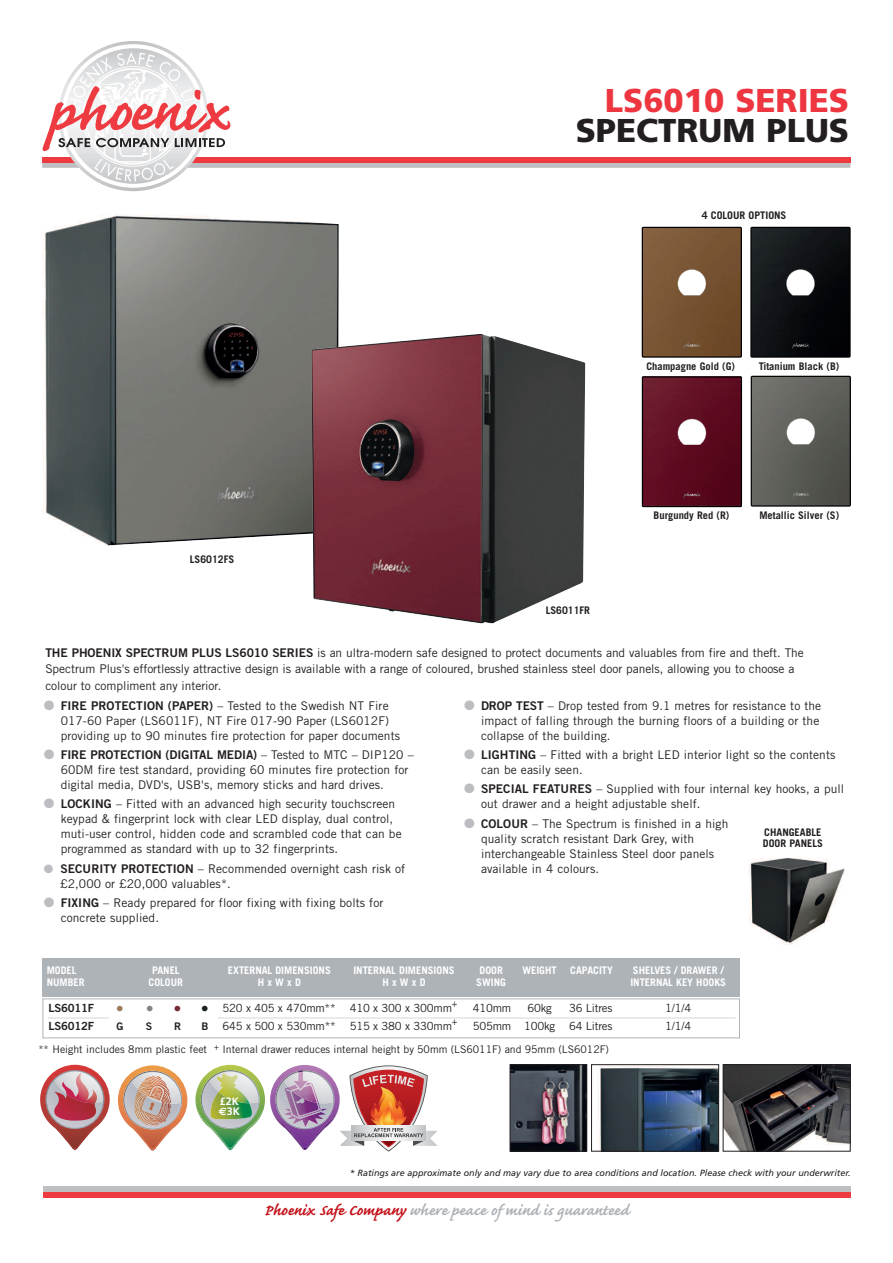
<style>
.page{position:relative;width:893px;height:1263px;background:#fff}
.page>*{position:absolute;margin:0;border:0;box-sizing:border-box;transform-origin:0 0}
.t1{font:900 33px "Frutiger";color:#ee3640}
.t2{font:900 33px "Frutiger";color:#231f20}
.t3{font:700 19.5px "Caflisch Script";color:#aeb3b8}
.t4{font:12px/15px "Trade Gothic";letter-spacing:.005em;color:#231f20}
.t5{font:12px "Trade Gothic Bold Two";letter-spacing:-.005em;color:#231f20}
.t6{font:11.25px "Trade Gothic";letter-spacing:-.02em;color:#231f20}
.t7{font:11.25px "Trade Gothic Bold Two";letter-spacing:-.02em;color:#231f20}
.t8{font:700 11.25px "Lato";color:#9b7c5d}
.t9{font:700 11.25px "Lato";color:#742b38}
.t10{font:700 10.8px/9.9px "Frutiger";color:#fff}
.t11{font:700 10.5px "Trade Gothic";color:#fff}
.t12{font:700 10.5px/10.5px "Trade Gothic";color:#231f20}
.t13{font:10.5px "Trade Gothic";color:#231f20}
.t14{font:10.5px "Trade Gothic Bold Two";color:#231f20}
.t15{font:10.5px "Trade Gothic";color:#231f20;scale:.9 1}
.t16{font:italic 9px "Frutiger";color:#231f20}
.s1{font-family:"Trade Gothic Bold Two"}
.s2{color:#bcbdc0}
.s3{font-family:"Trade Gothic"}
.s4{color:#848582}
.s5{color:#1b2023}
.s6{font-family:"Trade Gothic Bold Two";font-size:10.5px}
.s7{font-family:"Euro Sans"}
.s8{color:#c4121a}
</style>
<div class="page">
<svg style="left:750px;top:227px;width:101px;height:131px;background:#1a1d20"></svg>
<svg style="left:642px;top:227px;width:100px;height:131px;background:#79583a"></svg>
<svg style="left:751px;top:376px;width:100px;height:131px;background:#63635e"></svg>
<svg style="left:642px;top:376px;width:100px;height:131px;background:#61182a"></svg>
<div style="left:43px;top:1187px;width:807px;height:5px;background:#bebfc2"></div>
<div style="left:43px;top:1192px;width:807px;height:5px;background:#ee3a41"></div>
<svg style="left:42px;top:41px;width:808px;height:150px"></svg>
<div style="left:43px;top:998px;width:697px;height:40px;border:1px solid #aeb3b8"></div>
<div style="left:43px;top:958px;width:697px;height:38px;background:#aeb3b8"></div>
<hr style="left:48px;top:1017px;width:61px;height:1px;background:#d2d6d9">
<hr style="left:218px;top:1017px;width:518px;height:1px;background:#d2d6d9">
<img style="left:40px;top:1065px;width:70px;height:85px">
<img style="left:42px;top:1109px;width:66px;height:40px">
<img style="left:54px;top:1099px;width:42px;height:21px">
<img style="left:67px;top:1095px;width:30px;height:8px">
<img style="left:195px;top:1065px;width:242px;height:86px">
<svg style="left:118px;top:1065px;width:69px;height:86px"></svg>
<img style="left:136px;top:1095px;width:33px;height:30px">
<img style="left:138px;top:1083px;width:32px;height:21px">
<img style="left:135px;top:1096px;width:31px;height:26px">
<img style="left:145px;top:1076px;width:24px;height:15px">
<img style="left:42px;top:215px;width:297px;height:331px">
<img style="left:311px;top:334px;width:274px;height:289px">
<img style="left:512px;top:1066px;width:73px;height:83px">
<div style="left:510px;top:1064px;width:77px;height:87px;border:1px solid #231f20"></div>
<img style="left:597px;top:1066px;width:120px;height:83px">
<div style="left:591px;top:1064px;width:128px;height:87px;border:1px solid #231f20"></div>
<img style="left:725px;top:1066px;width:123px;height:83px">
<div style="left:723px;top:1064px;width:127px;height:87px;border:1px solid #231f20"></div>
<img style="left:749px;top:857px;width:96px;height:88px">
<h1 class="t1" style="left:605px;top:87px;width:246px">LS6010 SERIES</h1>
<h1 class="t2" style="left:576px;top:117px;width:275px">SPECTRUM PLUS</h1>
<p class="t12" style="left:702px;top:211px;width:86px">4 COLOUR OPTIONS</p>
<p class="t12" style="left:646px;top:362px;width:90px">Champagne Gold (G)</p>
<p class="t12" style="left:759px;top:362px;width:82px">Titanium Black (B)</p>
<p class="t12" style="left:190px;top:555px;width:46px">LS6012FS</p>
<p class="t12" style="left:546px;top:606px;width:46px">LS6011FR</p>
<p class="t12" style="left:654px;top:511px;width:77px">Burgundy Red (R)</p>
<p class="t12" style="left:759px;top:511px;width:81px">Metallic Silver (S)</p>
<p class="t4" style="left:45px;top:645px;width:760px;line-height:16.5px"><span class="s1">THE PHOENIX SPECTRUM PLUS LS6010 SERIES</span> is an ultra-modern safe designed to protect documents and valuables from fire and theft. The<br>Spectrum Plus's effortlessly attractive design is available with a range of coloured, brushed stainless steel door panels, allowing you to choose a colour to compliment any interior.</p>
<p class="t4" style="left:61px;top:699px;width:341px;text-indent:-17px"><span class="s2">●</span> <span class="s1">FIRE PROTECTION (PAPER)</span> – Tested to the Swedish NT Fire<br>017-60 Paper (LS6011F), NT Fire 017-90 Paper (LS6012F) providing up to 90 minutes fire protection for paper documents</p>
<p class="t5" style="left:44px;top:750px;width:371px"><span class="s2">●</span> FIRE PROTECTION (DIGITAL MEDIA) <span class="s3">– Tested to MTC – DIP120 –</span></p>
<p class="t4" style="left:61px;top:763px;width:349px">60DM fire test standard, providing 60 minutes fire protection for digital media, DVD's, USB's, memory sticks and hard drives.</p>
<p class="t4" style="left:61px;top:798px;width:342px;text-indent:-17px"><span class="s2">●</span> <span class="s1">LOCKING</span> – Fitted with an advanced high security touchscreen keypad &amp; fingerprint lock with clear LED display, dual control, muti-user control, hidden code and scrambled code that can be programmed as standard with up to 32 fingerprints.</p>
<p class="t4" style="left:60px;top:862px;width:346px;text-indent:-16px"><span class="s2">●</span> <span class="s1">SECURITY PROTECTION</span> – Recommended overnight cash risk of £2,000 or £20,000 valuables*.</p>
<p class="t4" style="left:61px;top:896px;width:324px;text-indent:-17px"><span class="s2">●</span> <span class="s1">FIXING</span> – Ready prepared for floor fixing with fixing bolts for concrete supplied.</p>
<p class="t4" style="left:481px;top:699px;width:342px;text-indent:-17px"><span class="s2">●</span> <span class="s1">DROP TEST</span> – Drop tested from 9.1 metres for resistance to the impact of falling through the burning floors of a building or the collapse of the building.</p>
<p class="t4" style="left:481px;top:748px;width:356px;text-indent:-17px"><span class="s2">●</span> <span class="s1">LIGHTING</span> – Fitted with a bright LED interior light so the contents can be easily seen.</p>
<p class="t4" style="left:481px;top:783px;width:365px;text-indent:-17px"><span class="s2">●</span> <span class="s1">SPECIAL FEATURES</span> – Supplied with four internal key hooks, a pull out drawer and a height adjustable shelf.</p>
<p class="t4" style="left:481px;top:817px;width:249px;text-indent:-17px"><span class="s2">●</span> <span class="s1">COLOUR</span> – The Spectrum is finished in a high quality scratch resistant Dark Grey, with interchangeable Stainless Steel door panels available in 4 colours.</p>
<p class="t12" style="left:763px;top:828px;width:62px">CHANGEABLE<br>DOOR PANELS</p>
<p class="t11" style="left:47px;top:966px;width:31px">MODEL</p>
<p class="t11" style="left:152px;top:966px;width:29px">PANEL</p>
<p class="t11" style="left:228px;top:966px;width:104px">EXTERNAL DIMENSIONS</p>
<p class="t11" style="left:353px;top:966px;width:103px">INTERNAL DIMENSIONS</p>
<p class="t11" style="left:479px;top:966px;width:25px">DOOR</p>
<p class="t11" style="left:522px;top:966px;width:36px">WEIGHT</p>
<p class="t11" style="left:570px;top:966px;width:44px">CAPACITY</p>
<p class="t11" style="left:633px;top:966px;width:92px">SHELVES / DRAWER /</p>
<p class="t11" style="left:47px;top:979px;width:39px">NUMBER</p>
<p class="t11" style="left:149px;top:979px;width:36px">COLOUR</p>
<p class="t11" style="left:258px;top:979px;width:45px">H x W x D</p>
<p class="t11" style="left:382px;top:979px;width:45px">H x W x D</p>
<p class="t11" style="left:476px;top:979px;width:31px">SWING</p>
<p class="t11" style="left:630px;top:979px;width:97px">INTERNAL KEY HOOKS</p>
<p class="t7" style="left:49px;top:1004px;width:47px">LS6011F</p>
<p class="t8" style="left:117px;top:1001px;width:38px">● <span class="s4">●</span></p>
<p class="t9" style="left:174px;top:1001px;width:36px">● <span class="s5">●</span></p>
<p class="t6" style="left:222px;top:1004px;width:231px">520 x 405 x 470mm** 410 x 300 x 300mm</p>
<p class="t15" style="left:452px;top:999px;width:8px">+</p>
<p class="t6" style="left:473px;top:1004px;width:40px">410mm</p>
<p class="t6" style="left:527px;top:1004px;width:26px">60kg</p>
<p class="t6" style="left:569px;top:1004px;width:45px">36 Litres</p>
<p class="t6" style="left:665px;top:1004px;width:28px">1/1/4</p>
<p class="t7" style="left:49px;top:1022px;width:47px">LS6012F</p>
<p class="t14" style="left:117px;top:1022px;width:9px">G</p>
<p class="t14" style="left:146px;top:1022px;width:8px">S</p>
<p class="t14" style="left:174px;top:1022px;width:9px">R</p>
<p class="t6" style="left:201px;top:1022px;width:252px"><span class="s6">B</span> 645 x 500 x 530mm** 515 x 380 x 330mm</p>
<p class="t15" style="left:452px;top:1017px;width:8px">+</p>
<p class="t6" style="left:473px;top:1022px;width:141px">505mm 100kg 64 Litres</p>
<p class="t6" style="left:665px;top:1022px;width:28px">1/1/4</p>
<p class="t13" style="left:38px;top:1045px;width:572px">** Height includes 8mm plastic feet <sup>+</sup> Internal drawer reduces internal height by 50mm (LS6011F) and 95mm (LS6012F)</p>
<p class="t10" style="left:219px;top:1097px;width:23px">£2K <span class="s7">€</span>3K</p>
<p class="t16" style="left:350px;top:1169px;width:502px">* Ratings are approximate only and may vary due to area conditions and location. Please check with your underwriter.</p>
<h2 class="t3" style="left:264px;top:1197px;width:366px"><span class="s8">Phoenix Safe Company</span> where peace of mind is guaranteed</h2>
</div>
